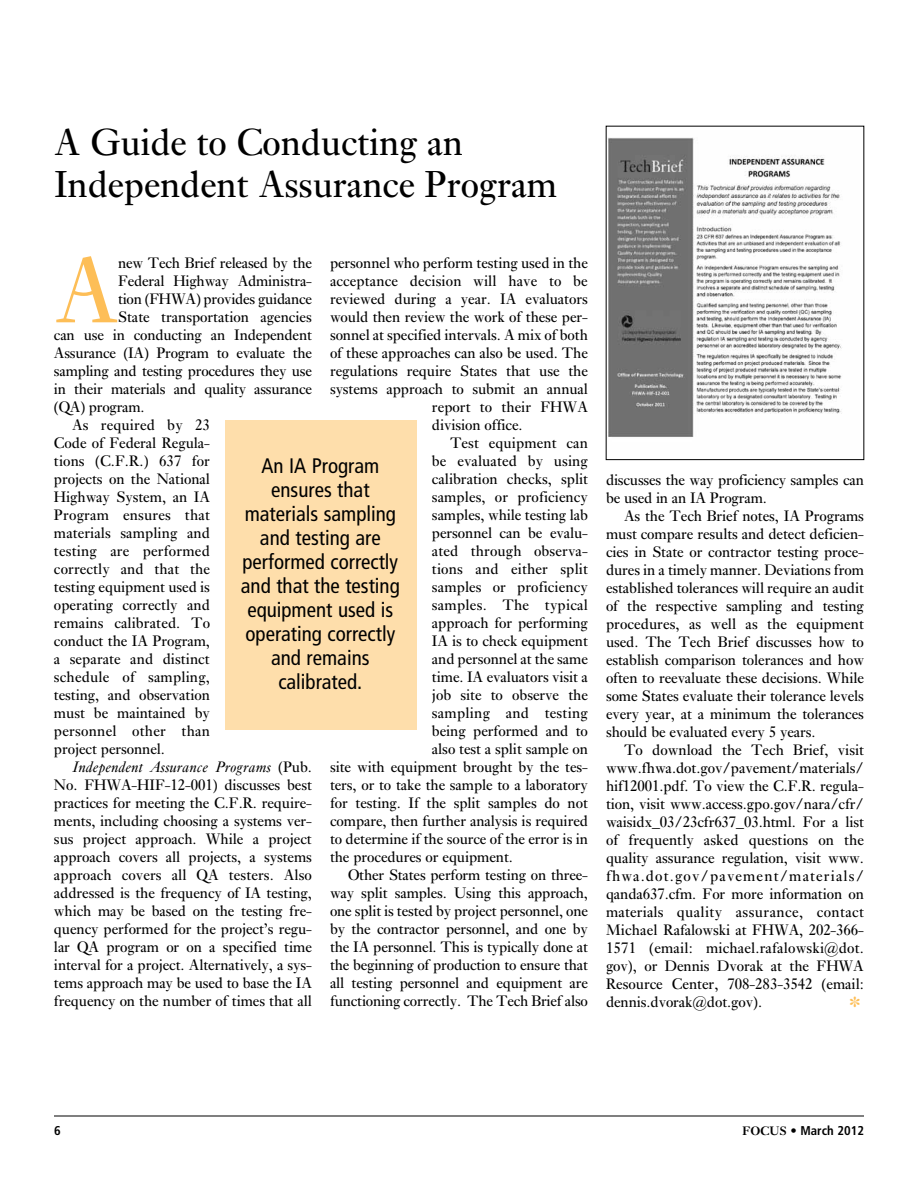
<style>
.page{position:relative;width:918px;height:1188px;background:#fff}
.page>*{position:absolute;margin:0;border:0;box-sizing:border-box;transform-origin:0 0}
.t1{font:96.9px "Ehrhardt";color:#fdbe57}
.t2{font:39px/42px "Ehrhardt";letter-spacing:-.005em;color:#000}
.t3{font:condensed 21px/24px "Frutiger";color:#000;text-align:center}
.t4{font:15.75px/18px "Ehrhardt";letter-spacing:-.005em;color:#000;text-align:justify}
.t5{font:15.75px "Ehrhardt";letter-spacing:.015em;color:#000}
.t6{font:italic 15.75px "Ehrhardt";letter-spacing:-.005em;color:#000}
.t7{font:700 condensed 12.75px "Frutiger";color:#000}
.s1{font-style:normal}
.s2{font-family:"Ehrhardt";font-weight:600;font-stretch:normal}
</style>
<div class="page">
<hr style="left:54px;top:1116px;width:810px;height:1px;background:#000">
<div style="left:225px;top:420px;width:192px;height:309px;background:#fedeab"></div>
<img style="left:608px;top:137px;width:234px;height:300px">
<h2 class="t2" style="left:54px;top:121px;width:505px">A Guide to Conducting an<br>Independent Assurance Program</h2>
<h1 class="t1" style="left:54px;top:232px;width:67px">A</h1>
<p class="t4" style="left:118px;top:254px;width:195px">new Tech Brief released by the</p>
<p class="t4" style="left:330px;top:254px;width:259px">personnel who perform testing used in the</p>
<p class="t4" style="left:330px;top:272px;width:259px">acceptance decision will have to be</p>
<p class="t4" style="left:330px;top:290px;width:259px">reviewed during a year. IA evaluators</p>
<p class="t4" style="left:330px;top:308px;width:260px">would then review the work of these per-</p>
<p class="t4" style="left:330px;top:326px;width:259px">sonnel at specified intervals. A mix of both</p>
<p class="t4" style="left:330px;top:344px;width:260px">of these approaches can also be used. The</p>
<p class="t4" style="left:330px;top:362px;width:259px">regulations require States that use the</p>
<p class="t4" style="left:330px;top:380px;width:260px">systems approach to submit an annual</p>
<p class="t4" style="left:432px;top:398px;width:158px">report to their FHWA</p>
<p class="t4" style="left:432px;top:416px;width:92px">division office.</p>
<p class="t4" style="left:450px;top:434px;width:139px">Test equipment can</p>
<p class="t4" style="left:432px;top:452px;width:158px">be evaluated by using</p>
<p class="t4" style="left:432px;top:470px;width:158px">calibration checks, split</p>
<p class="t4" style="left:432px;top:488px;width:157px">samples, or proficiency</p>
<p class="t4" style="left:432px;top:506px;width:158px">samples, while testing lab</p>
<p class="t4" style="left:432px;top:524px;width:158px">personnel can be evalu-</p>
<p class="t4" style="left:432px;top:542px;width:157px">ated through observa-</p>
<p class="t4" style="left:432px;top:560px;width:158px">tions and either split</p>
<p class="t4" style="left:432px;top:578px;width:157px">samples or proficiency</p>
<p class="t5" style="left:432px;top:596px;width:157px">samples. The typical</p>
<p class="t4" style="left:432px;top:614px;width:157px">approach for performing</p>
<p class="t4" style="left:432px;top:632px;width:157px">IA is to check equipment</p>
<p class="t4" style="left:432px;top:650px;width:158px">and personnel at the same</p>
<p class="t4" style="left:432px;top:668px;width:158px">time. IA evaluators visit a</p>
<p class="t4" style="left:432px;top:686px;width:157px">job site to observe the</p>
<p class="t5" style="left:432px;top:704px;width:157px">sampling and testing</p>
<p class="t4" style="left:432px;top:722px;width:158px">being performed and to</p>
<p class="t4" style="left:432px;top:740px;width:158px">also test a split sample on</p>
<p class="t4" style="left:330px;top:758px;width:260px">site with equipment brought by the tes-</p>
<p class="t4" style="left:330px;top:776px;width:260px">ters, or to take the sample to a laboratory</p>
<p class="t4" style="left:330px;top:794px;width:259px">for testing. If the split samples do not</p>
<p class="t4" style="left:330px;top:812px;width:260px">compare, then further analysis is required</p>
<p class="t4" style="left:330px;top:830px;width:260px">to determine if the source of the error is in</p>
<p class="t4" style="left:330px;top:848px;width:185px">the procedures or equipment.</p>
<p class="t4" style="left:348px;top:866px;width:241px">Other States perform testing on three-</p>
<p class="t4" style="left:330px;top:884px;width:259px">way split samples. Using this approach,</p>
<p class="t4" style="left:330px;top:902px;width:260px">one split is tested by project personnel, one</p>
<p class="t4" style="left:330px;top:920px;width:260px">by the contractor personnel, and one by</p>
<p class="t4" style="left:330px;top:938px;width:259px">the IA personnel. This is typically done at</p>
<p class="t4" style="left:330px;top:956px;width:259px">the beginning of production to ensure that</p>
<p class="t4" style="left:330px;top:974px;width:259px">all testing personnel and equipment are</p>
<p class="t4" style="left:330px;top:992px;width:259px">functioning correctly. The Tech Brief also</p>
<p class="t4" style="left:118px;top:272px;width:195px">Federal Highway Administra-</p>
<p class="t4" style="left:118px;top:290px;width:195px">tion (FHWA) provides guidance</p>
<p class="t4" style="left:118px;top:308px;width:195px">State transportation agencies</p>
<p class="t4" style="left:54px;top:326px;width:259px">can use in conducting an Independent</p>
<p class="t4" style="left:54px;top:344px;width:260px">Assurance (IA) Program to evaluate the</p>
<p class="t4" style="left:54px;top:362px;width:260px">sampling and testing procedures they use</p>
<p class="t4" style="left:54px;top:380px;width:260px">in their materials and quality assurance</p>
<p class="t4" style="left:54px;top:398px;width:92px">(QA) program.</p>
<p class="t4" style="left:72px;top:416px;width:139px">As required by 23</p>
<p class="t4" style="left:54px;top:434px;width:157px">Code of Federal Regula-</p>
<p class="t4" style="left:54px;top:452px;width:158px">tions (C.F.R.) 637 for</p>
<p class="t4" style="left:54px;top:470px;width:158px">projects on the National</p>
<p class="t4" style="left:54px;top:488px;width:158px">Highway System, an IA</p>
<p class="t4" style="left:54px;top:506px;width:157px">Program ensures that</p>
<p class="t4" style="left:54px;top:524px;width:158px">materials sampling and</p>
<p class="t4" style="left:54px;top:542px;width:157px">testing are performed</p>
<p class="t4" style="left:54px;top:560px;width:158px">correctly and that the</p>
<p class="t4" style="left:54px;top:578px;width:158px">testing equipment used is</p>
<p class="t4" style="left:54px;top:596px;width:157px">operating correctly and</p>
<p class="t4" style="left:54px;top:614px;width:158px">remains calibrated. To</p>
<p class="t4" style="left:54px;top:632px;width:157px">conduct the IA Program,</p>
<p class="t4" style="left:54px;top:650px;width:157px">a separate and distinct</p>
<p class="t4" style="left:54px;top:668px;width:158px">schedule of sampling,</p>
<p class="t4" style="left:54px;top:686px;width:157px">testing, and observation</p>
<p class="t4" style="left:54px;top:704px;width:157px">must be maintained by</p>
<p class="t5" style="left:54px;top:722px;width:158px">personnel other than</p>
<p class="t4" style="left:54px;top:740px;width:113px">project personnel.</p>
<p class="t6" style="left:72px;top:758px;width:242px">Independent Assurance Programs <span class="s1">(Pub.</span></p>
<p class="t4" style="left:54px;top:776px;width:260px">No. FHWA-HIF-12-001) discusses best</p>
<p class="t4" style="left:54px;top:794px;width:260px">practices for meeting the C.F.R. require-</p>
<p class="t4" style="left:54px;top:812px;width:260px">ments, including choosing a systems ver-</p>
<p class="t4" style="left:54px;top:830px;width:259px">sus project approach. While a project</p>
<p class="t4" style="left:54px;top:848px;width:259px">approach covers all projects, a systems</p>
<p class="t4" style="left:54px;top:866px;width:260px">approach covers all QA testers. Also</p>
<p class="t4" style="left:54px;top:884px;width:259px">addressed is the frequency of IA testing,</p>
<p class="t4" style="left:54px;top:902px;width:259px">which may be based on the testing fre-</p>
<p class="t4" style="left:54px;top:920px;width:260px">quency performed for the project’s regu-</p>
<p class="t4" style="left:54px;top:938px;width:259px">lar QA program or on a specified time</p>
<p class="t4" style="left:54px;top:956px;width:260px">interval for a project. Alternatively, a sys-</p>
<p class="t4" style="left:54px;top:974px;width:260px">tems approach may be used to base the IA</p>
<p class="t4" style="left:54px;top:992px;width:260px">frequency on the number of times that all</p>
<h3 class="t3" style="left:241px;top:454px;width:160px">An IA Program ensures that materials sampling and testing are performed correctly and that the testing equipment used is operating correctly and remains calibrated.</h3>
<p class="t4" style="left:606px;top:471px;width:259px">discusses the way proficiency samples can be used in an IA Program.</p>
<p class="t4" style="left:606px;top:507px;width:260px;text-indent:18px">As the Tech Brief notes, IA Programs must compare results and detect deficien&shy;cies in State or contractor testing proce&shy;dures in a timely manner. Deviations from established tolerances will require an audit of the respective sampling and testing procedures, as well as the equipment used. The Tech Brief discusses how to establish comparison tolerances and how often to reevaluate these decisions. While some States evaluate their tolerance levels every year, at a minimum the tolerances should be evaluated every 5 years.</p>
<p class="t4" style="left:606px;top:741px;width:260px;text-indent:18px">To download the Tech Brief, visit www.fhwa.dot.gov/pavement/materials/ hif12001.pdf. To view the C.F.R. regula&shy;tion, visit www.access.gpo.gov/nara/cfr/ waisidx_03/23cfr637_03.html. For a list of frequently asked questions on the quality assurance regulation, visit www. fhwa.dot.gov/pavement/materials/ qanda637.cfm. For more information on materials quality assurance, contact Michael Rafalowski at FHWA, 202-366- 1571 (email: michael.rafalowski@dot. gov), or Dennis Dvorak at the FHWA Resource Center, 708-283-3542 (email: dennis.dvorak@dot.gov).</p>
<p class="t7" style="left:54px;top:1123px;width:8px">6</p>
<p class="t7" style="left:742px;top:1123px;width:123px"><span class="s2">FOCUS</span> • March 2012</p>
</div>
